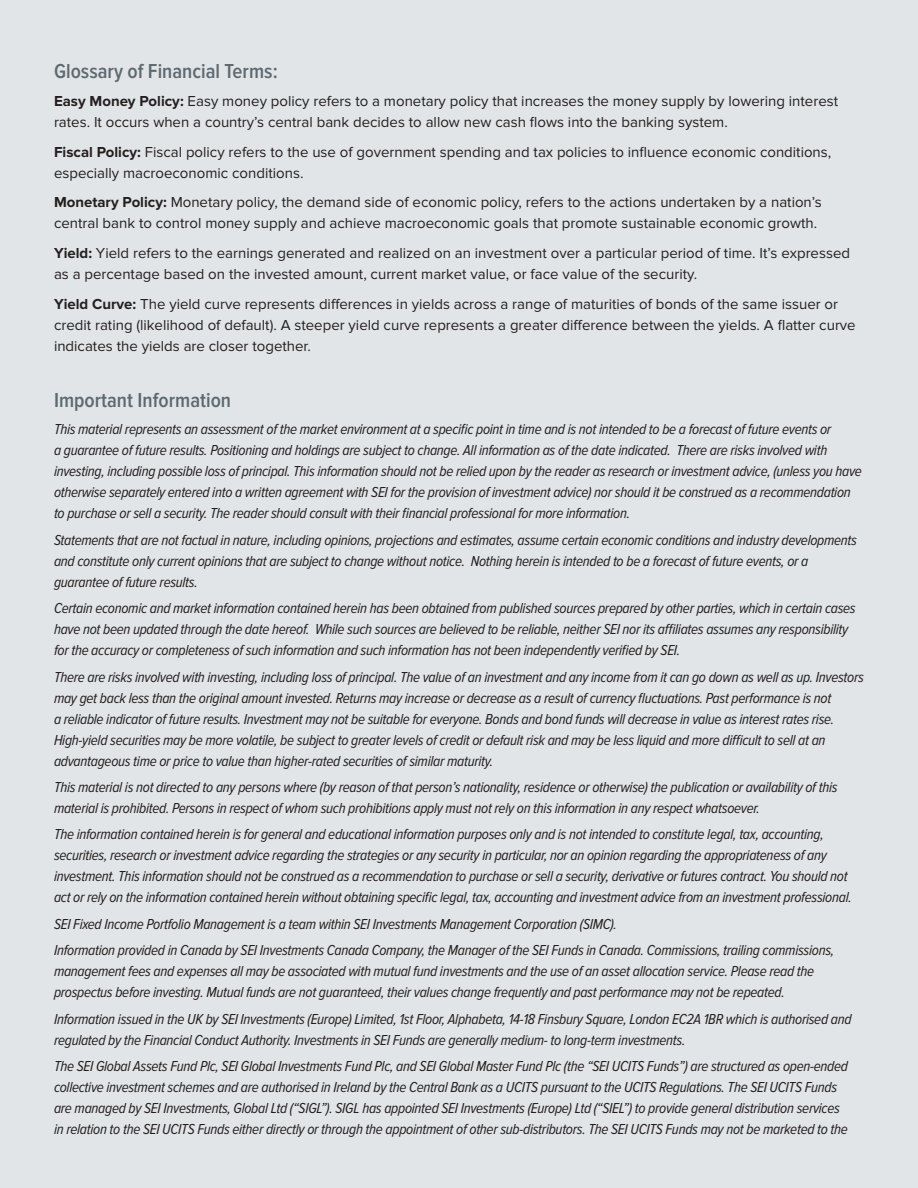
<style>
.page{position:relative;width:918px;height:1188px;background:#e1e5e7}
.page>*{position:absolute;margin:0;border:0;box-sizing:border-box;transform-origin:0 0}
.Disclaimer_header{font:600 21px "Proxima Nova Cond";color:#5f696f}
.Legal_Disclaimer{font:italic 15px/21px "Proxima Nova Cond";letter-spacing:-.02em;color:#231f20}
.Body_Copy__10pt__R{font:15px/21px "Proxima Nova";color:#231f20}
.s1{font-weight:700}
</style>
<div class="page">
<p class="Disclaimer_header" style="left:54px;top:60px;width:225px">Glossary of Financial Terms:</p>
<p class="Body_Copy__10pt__R" style="left:54px;top:91px;width:786px"><span class="s1">Easy Money Policy:</span> Easy money policy refers to a monetary policy that increases the money supply by lowering interest rates. It occurs when a country’s central bank decides to allow new cash flows into the banking system.</p>
<p class="Body_Copy__10pt__R" style="left:54px;top:141px;width:779px"><span class="s1">Fiscal Policy:</span> Fiscal policy refers to the use of government spending and tax policies to influence economic conditions, especially macroeconomic conditions.</p>
<p class="Body_Copy__10pt__R" style="left:54px;top:192px;width:769px"><span class="s1">Monetary Policy:</span> Monetary policy, the demand side of economic policy, refers to the actions undertaken by a nation’s central bank to control money supply and achieve macroeconomic goals that promote sustainable economic growth.</p>
<p class="Body_Copy__10pt__R" style="left:54px;top:243px;width:798px"><span class="s1">Yield:</span> Yield refers to the earnings generated and realized on an investment over a particular period of time. It’s expressed as a percentage based on the invested amount, current market value, or face value of the security.</p>
<p class="Body_Copy__10pt__R" style="left:54px;top:293px;width:803px"><span class="s1">Yield Curve:</span> The yield curve represents differences in yields across a range of maturities of bonds of the same issuer or credit rating (likelihood of default). A steeper yield curve represents a greater difference between the yields. A flatter curve indicates the yields are closer together.</p>
<p class="Disclaimer_header" style="left:54px;top:388px;width:179px">Important Information</p>
<p class="Legal_Disclaimer" style="left:54px;top:419px;width:809px">This material represents an assessment of the market environment at a specific point in time and is not intended to be a forecast of future events or<br>a guarantee of future results. Positioning and holdings are subject to change. All information as of the date indicated. There are risks involved with investing, including possible loss of principal. This information should not be relied upon by the reader as research or investment advice, (unless you have otherwise separately entered into a written agreement with SEI for the provision of investment advice) nor should it be construed as a recommendation to purchase or sell a security. The reader should consult with their financial professional for more information.</p>
<p class="Legal_Disclaimer" style="left:54px;top:530px;width:805px">Statements that are not factual in nature, including opinions, projections and estimates, assume certain economic conditions and industry developments and constitute only current opinions that are subject to change without notice. Nothing herein is intended to be a forecast of future events, or a guarantee of future results.</p>
<p class="Legal_Disclaimer" style="left:54px;top:598px;width:803px">Certain economic and market information contained herein has been obtained from published sources prepared by other parties, which in certain cases have not been updated through the date hereof. While such sources are believed to be reliable, neither SEI nor its affiliates assumes any responsibility for the accuracy or completeness of such information and such information has not been independently verified by SEI.</p>
<p class="Legal_Disclaimer" style="left:54px;top:666px;width:811px">There are risks involved with investing, including loss of principal. The value of an investment and any income from it can go down as well as up. Investors may get back less than the original amount invested. Returns may increase or decrease as a result of currency fluctuations. Past performance is not<br>a reliable indicator of future results. Investment may not be suitable for everyone. Bonds and bond funds will decrease in value as interest rates rise.<br>High-yield securities may be more volatile, be subject to greater levels of credit or default risk and may be less liquid and more difficult to sell at an advantageous time or price to value than higher-rated securities of similar maturity.</p>
<p class="Legal_Disclaimer" style="left:54px;top:777px;width:785px">This material is not directed to any persons where (by reason of that person’s nationality, residence or otherwise) the publication or availability of this material is prohibited. Persons in respect of whom such prohibitions apply must not rely on this information in any respect whatsoever.</p>
<p class="Legal_Disclaimer" style="left:54px;top:824px;width:799px">The information contained herein is for general and educational information purposes only and is not intended to constitute legal, tax, accounting, securities, research or investment advice regarding the strategies or any security in particular, nor an opinion regarding the appropriateness of any investment. This information should not be construed as a recommendation to purchase or sell a security, derivative or futures contract. You should not act or rely on the information contained herein without obtaining specific legal, tax, accounting and investment advice from an investment professional.</p>
<p class="Legal_Disclaimer" style="left:54px;top:914px;width:564px">SEI Fixed Income Portfolio Management is a team within SEI Investments Management Corporation (SIMC).</p>
<p class="Legal_Disclaimer" style="left:54px;top:940px;width:782px">Information provided in Canada by SEI Investments Canada Company, the Manager of the SEI Funds in Canada. Commissions, trailing commissions, management fees and expenses all may be associated with mutual fund investments and the use of an asset allocation service. Please read the prospectus before investing. Mutual funds are not guaranteed, their values change frequently and past performance may not be repeated.</p>
<p class="Legal_Disclaimer" style="left:54px;top:1008px;width:799px">Information issued in the UK by SEI Investments (Europe) Limited, 1st Floor, Alphabeta, 14-18 Finsbury Square, London EC2A 1BR which is authorised and regulated by the Financial Conduct Authority. Investments in SEI Funds are generally medium- to long-term investments.</p>
<p class="Legal_Disclaimer" style="left:54px;top:1056px;width:796px">The SEI Global Assets Fund Plc, SEI Global Investments Fund Plc, and SEI Global Master Fund Plc (the “SEI UCITS Funds”) are structured as open-ended collective investment schemes and are authorised in Ireland by the Central Bank as a UCITS pursuant to the UCITS Regulations. The SEI UCITS Funds are managed by SEI Investments, Global Ltd (“SIGL”). SIGL has appointed SEI Investments (Europe) Ltd (“SIEL”) to provide general distribution services in relation to the SEI UCITS Funds either directly or through the appointment of other sub-distributors. The SEI UCITS Funds may not be marketed to the</p>
</div>
